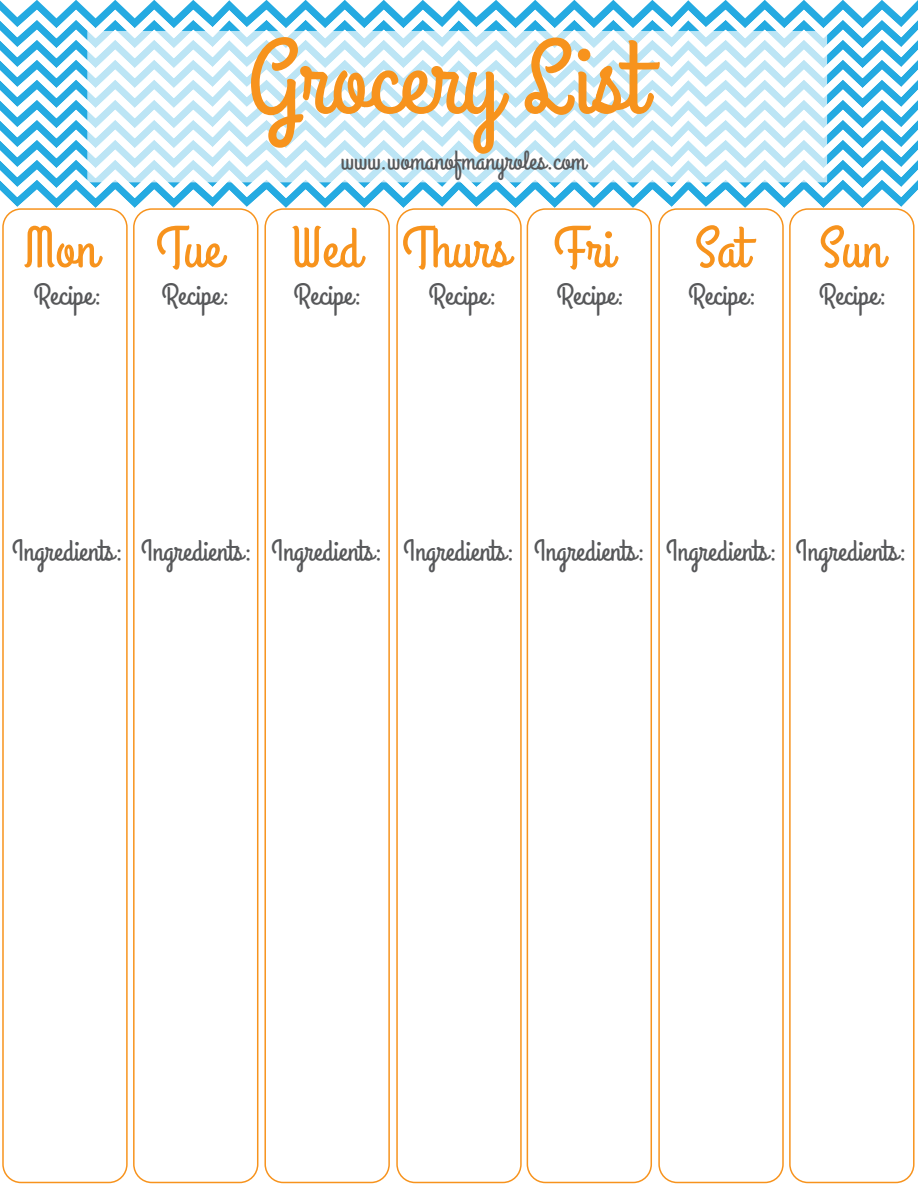
<style>
.page{position:relative;width:918px;height:1188px;background:#fff}
.page>*{position:absolute;margin:0;border:0;box-sizing:border-box;transform-origin:0 0}
.t1{font:103.65px "Grand Hotel";color:#f7931d}
.t2{font:57.3px "Grand Hotel";color:#f7931d}
.t3{font:30px "Grand Hotel";color:#57585a}
.t4{font:27px "Grand Hotel";color:#57585a}
</style>
<div class="page">
<svg style="left:0;top:0;width:918px;height:218px"></svg>
<div style="left:2px;top:208px;width:126px;height:975px;border:2px solid #f7931d;border-radius:18px"></div>
<div style="left:133px;top:208px;width:125px;height:975px;border:2px solid #f7931d;border-radius:18px"></div>
<div style="left:264px;top:208px;width:126px;height:975px;border:2px solid #f7931d;border-radius:18px"></div>
<div style="left:396px;top:208px;width:126px;height:975px;border:2px solid #f7931d;border-radius:18px"></div>
<div style="left:527px;top:208px;width:125px;height:975px;border:2px solid #f7931d;border-radius:18px"></div>
<div style="left:658px;top:208px;width:126px;height:975px;border:2px solid #f7931d;border-radius:18px"></div>
<div style="left:789px;top:208px;width:126px;height:975px;border:2px solid #f7931d;border-radius:18px"></div>
<svg style="left:87px;top:31px;width:740px;height:151px"></svg>
<h1 class="t1" style="left:247px;top:13px;width:399px">Grocery List</h1>
<p class="t4" style="left:341px;top:144px;width:247px">www.womanofmanyroles.com</p>
<h2 class="t2" style="left:24px;top:212px;width:591px">Mon Tue Wed Thurs Fri</h2>
<h2 class="t2" style="left:695px;top:212px;width:190px">Sat Sun</h2>
<p class="t3" style="left:34px;top:276px;width:70px">Recipe:</p>
<p class="t3" style="left:162px;top:276px;width:70px">Recipe:</p>
<p class="t3" style="left:294px;top:276px;width:70px">Recipe:</p>
<p class="t3" style="left:429px;top:276px;width:70px">Recipe:</p>
<p class="t3" style="left:557px;top:276px;width:70px">Recipe:</p>
<p class="t3" style="left:689px;top:276px;width:70px">Recipe:</p>
<p class="t3" style="left:819px;top:276px;width:70px">Recipe:</p>
<p class="t3" style="left:12px;top:532px;width:113px">Ingredients:</p>
<p class="t3" style="left:141px;top:532px;width:768px">Ingredients: Ingredients: Ingredients: Ingredients: Ingredients: Ingredients:</p>
</div>
